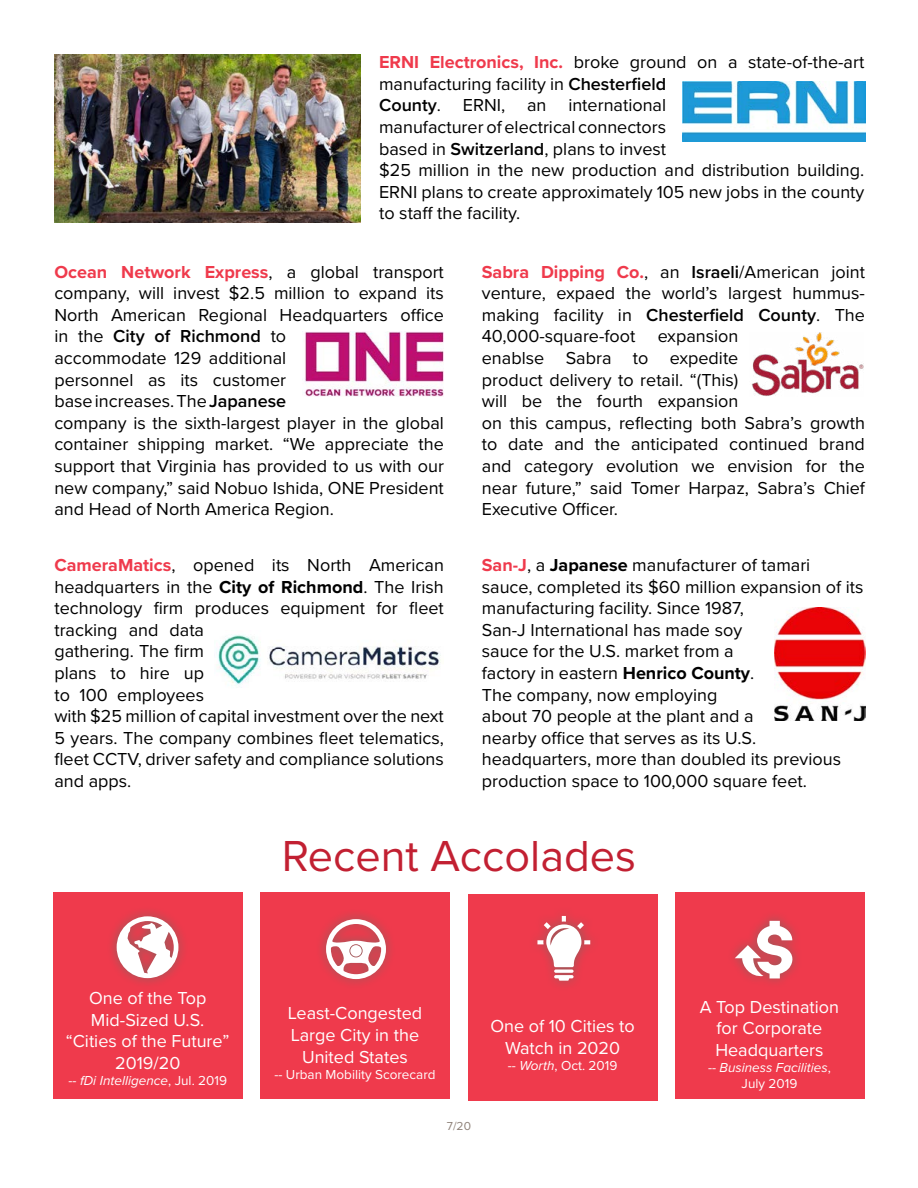
<style>
.page{position:relative;width:918px;height:1188px;background:#fff}
.page>*{position:absolute;margin:0;border:0;box-sizing:border-box;transform-origin:0 0}
.t1{font:45px "Proxima Nova";color:#c22032}
.t2{font:18px/21.6px "Proxima Nova";color:#000}
.t3{font:18px/21.6px "Proxima Nova";color:#fff;text-align:center}
.t4{font:italic 13.5px/16.2px "Proxima Nova";color:#fff;text-align:center}
.t5{font:13.5px "Proxima Nova";color:#fff}
.t6{font:12px "Proxima Nova";color:#8f8279}
.s1{font-weight:700;color:#ef3a4c}
.s2{font-weight:600}
.s3{font-weight:700}
.s4{font-style:normal}
.s5{font-style:italic}
</style>
<div class="page">
<img style="left:54px;top:54px;width:307px;height:168px">
<img style="left:682px;top:82px;width:183px;height:60px">
<div style="left:53px;top:892px;width:190px;height:207px;background:#ef3a4c"></div>
<div style="left:261px;top:892px;width:189px;height:207px;background:#ef3a4c"></div>
<div style="left:675px;top:892px;width:190px;height:207px;background:#ef3a4c"></div>
<div style="left:726px;top:910px;width:77px;height:79px;background:#766761;opacity:.75"></div>
<svg style="left:735px;top:921px;width:60px;height:57px"></svg>
<div style="left:316px;top:909px;width:81px;height:81px;background:#766761;opacity:.75"></div>
<svg style="left:326px;top:919px;width:60px;height:60px;background:#e59199"></svg>
<div style="left:350px;top:945px;width:12px;height:12px;background:#fff;border-radius:50%"></div>
<div style="left:106px;top:906px;width:83px;height:83px;background:#766761;opacity:.75"></div>
<svg style="left:117px;top:916px;width:61px;height:62px;background:#ebb1b6"></svg>
<img style="left:751px;top:333px;width:112px;height:63px">
<img style="left:216px;top:635px;width:225px;height:51px">
<img style="left:774px;top:608px;width:91px;height:113px">
<img style="left:304px;top:332px;width:139px;height:64px">
<div style="left:468px;top:894px;width:189px;height:207px;background:#ef3a4c"></div>
<div style="left:528px;top:906px;width:72px;height:85px;background:#766761;opacity:.75"></div>
<svg style="left:537px;top:916px;width:53px;height:51px"></svg>
<hr style="left:554px;top:970px;width:20px;height:3px;background:#fff;border-radius:2px">
<svg style="left:554px;top:975px;width:20px;height:6px"></svg>
<p class="t2" style="left:379px;top:51px;width:487px"><span class="s1">ERNI Electronics, Inc.</span> broke ground on a state-of-the-art manufacturing facility in <span class="s2">Chesterfield<br>County</span>. ERNI, an international<br>manufacturer of electrical connectors<br>based in <span class="s2">Switzerland</span>, plans to invest<br>$25 million in the new production and distribution building.<br>ERNI plans to create approximately 105 new jobs in the county to staff the facility.</p>
<p class="t2" style="left:54px;top:260px;width:391px"><span class="s1">Ocean Network Express</span>, a global transport company, will invest $2.5 million to expand its North American Regional Headquarters office in the <span class="s2">City of Richmond</span> to<br>accommodate 129 additional<br>personnel as its customer<br>base increases. The <span class="s2">Japanese<br></span>company is the sixth-largest player in the global container shipping market. “We appreciate the support that Virginia has provided to us with our new company,” said Nobuo Ishida, ONE President and Head of North America Region.</p>
<p class="t2" style="left:54px;top:553px;width:391px"><span class="s1">CameraMatics</span>, opened its North American headquarters in the <span class="s3">City of Richmond</span>. The Irish technology firm produces equipment for fleet tracking and data<br>gathering. The firm<br>plans to hire up<br>to 100 employees<br>with $25 million of capital investment over the next 5 years. The company combines fleet telematics, fleet CCTV, driver safety and compliance solutions and apps.</p>
<p class="t2" style="left:482px;top:260px;width:385px"><span class="s1">Sabra Dipping Co.</span>, an <span class="s2">Israeli</span>/American joint venture, expaed the world’s largest hummus&shy;making facility in <span class="s2">Chesterfield County</span>. The 40,000-square-foot expansion<br>enablse Sabra to expedite<br>product delivery to retail. “(This)<br>will be the fourth expansion<br>on this campus, reflecting both Sabra’s growth to date and the anticipated continued brand and category evolution we envision for the near future,” said Tomer Harpaz, Sabra’s Chief Executive Officer.</p>
<p class="t2" style="left:482px;top:553px;width:383px"><span class="s1">San-J</span>, a <span class="s3">Japanese</span> manufacturer of tamari sauce, completed its $60 million expansion of its manufacturing facility. Since 1987,<br>San-J International has made soy<br>sauce for the U.S. market from a<br>factory in eastern <span class="s3">Henrico County</span>.<br>The company, now employing<br>about 70 people at the plant and a<br>nearby office that serves as its U.S. headquarters, more than doubled its previous production space to 100,000 square feet.</p>
<h1 class="t1" style="left:282px;top:823px;width:356px">Recent Accolades</h1>
<p class="t3" style="left:66px;top:986px;width:165px">One of the Top<br>Mid-Sized U.S. “Cities of the Future”<br>2019/20</p>
<p class="t4" style="left:68px;top:1072px;width:160px"><span class="s4">--</span> fDi Intelligence<span class="s4">, Jul. 2019</span></p>
<p class="t3" style="left:288px;top:1002px;width:136px">Least-Congested<br>Large City in the<br>United States</p>
<p class="t5" style="left:274px;top:1064px;width:163px">-- Urban Mobility Scorecard</p>
<p class="t6" style="left:447px;top:1117px;width:26px">7/20</p>
<p class="t3" style="left:490px;top:1014px;width:146px">One of 10 Cities to<br>Watch in 2020</p>
<p class="t5" style="left:508px;top:1055px;width:111px">-- <span class="s5">Worth</span>, Oct. 2019</p>
<p class="t3" style="left:700px;top:995px;width:141px">A Top Destination for Corporate<br>Headquarters</p>
<p class="t4" style="left:708px;top:1059px;width:124px"><span class="s4">--</span> Business Facilities<span class="s4">,<br>July 2019</span></p>
</div>
